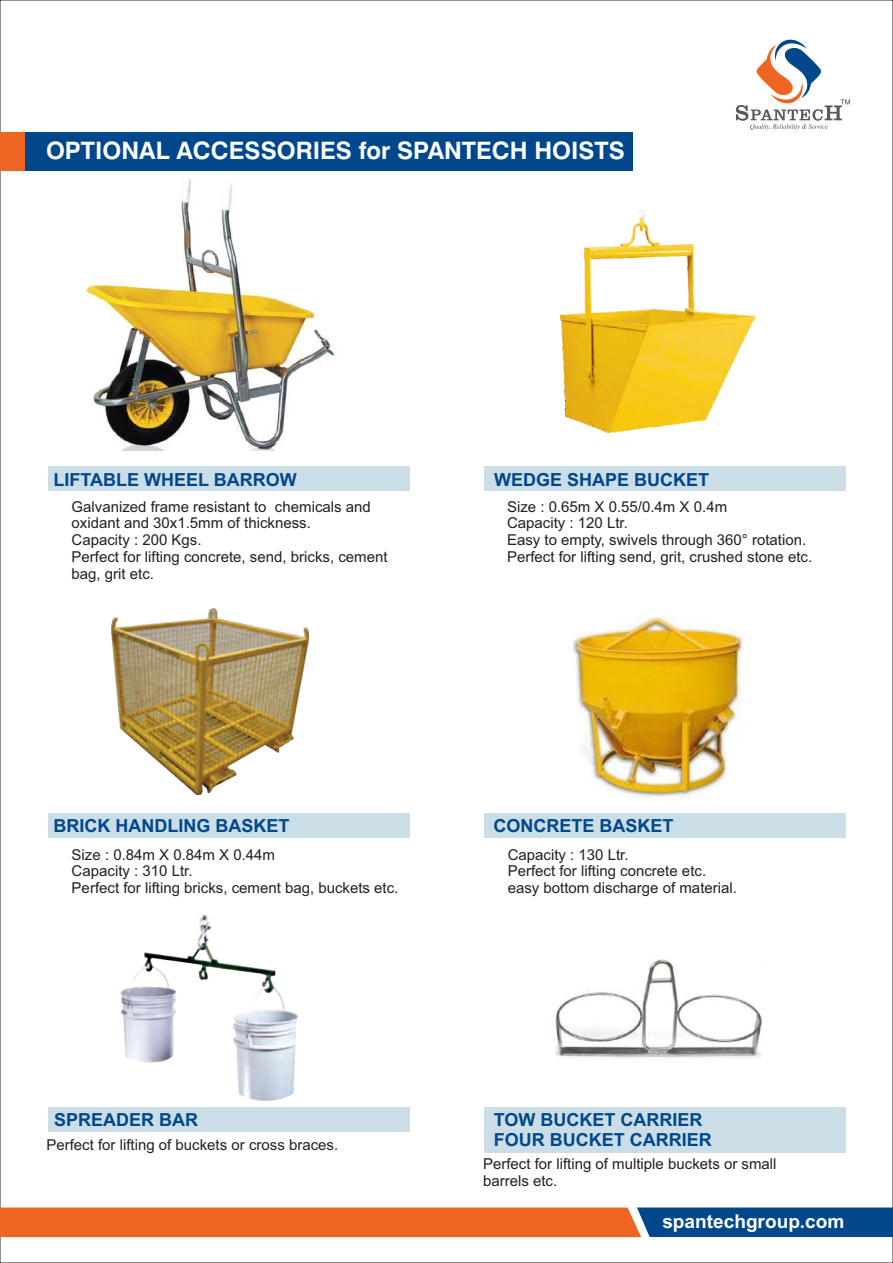
<style>
.page{position:relative;width:893px;height:1263px;background:#fff}
.page>*{position:absolute;margin:0;border:0;box-sizing:border-box;transform-origin:0 0}
.t1{font:700 24px "Swiss 721 BT";color:#fff}
.t2{font:700 19.05px "Arial";color:#fff}
.t3{font:700 18px/20.1px "Arial";color:#00478b}
.t4{font:15px/16.8px "Arial";color:#231f20}
</style>
<div class="page">
<div style="left:48px;top:1107px;width:361px;height:24px;background:#cbdde6"></div>
<div style="left:484px;top:1107px;width:361px;height:46px;background:#cbdde6"></div>
<img style="left:85px;top:179px;width:250px;height:272px">
<svg style="left:0;top:1207px;width:893px;height:30px;background:#ac6044"></svg>
<svg style="left:736px;top:39px;width:114px;height:91px"></svg>
<div style="left:0;top:132px;width:632px;height:39px;background:#00478b"></div>
<div style="left:0;top:132px;width:25px;height:39px;background:#ed6521"></div>
<img style="left:554px;top:959px;width:208px;height:100px">
<img style="left:561px;top:210px;width:194px;height:223px">
<img style="left:572px;top:617px;width:171px;height:182px">
<img style="left:111px;top:609px;width:198px;height:185px">
<div style="left:48px;top:467px;width:361px;height:24px;background:#cbdde6"></div>
<div style="left:484px;top:467px;width:361px;height:24px;background:#cbdde6"></div>
<div style="left:48px;top:813px;width:361px;height:24px;background:#cbdde6"></div>
<div style="left:484px;top:813px;width:361px;height:24px;background:#cbdde6"></div>
<img style="left:121px;top:915px;width:178px;height:185px">
<h1 class="t1" style="left:46px;top:141px;width:580px">OPTIONAL ACCESSORIES for SPANTECH HOISTS</h1>
<p class="t3" style="left:53px;top:471px;width:245px">LIFTABLE WHEEL BARROW</p>
<p class="t3" style="left:494px;top:471px;width:217px">WEDGE SHAPE BUCKET</p>
<p class="t4" style="left:72px;top:499px;width:317px">Galvanized frame resistant to chemicals and oxidant and 30x1.5mm of thickness.<br>Capacity : 200 Kgs.<br>Perfect for lifting concrete, send, bricks, cement bag, grit etc.</p>
<p class="t4" style="left:507px;top:499px;width:307px">Size : 0.65m X 0.55/0.4m X 0.4m<br>Capacity : 120 Ltr.<br>Easy to empty, swivels through 360° rotation.<br>Perfect for lifting send, grit, crushed stone etc.</p>
<p class="t3" style="left:54px;top:817px;width:237px">BRICK HANDLING BASKET</p>
<p class="t3" style="left:493px;top:817px;width:181px">CONCRETE BASKET</p>
<p class="t4" style="left:72px;top:847px;width:328px">Size : 0.84m X 0.84m X 0.44m<br>Capacity : 310 Ltr.<br>Perfect for lifting bricks, cement bag, buckets etc.</p>
<p class="t4" style="left:508px;top:847px;width:231px">Capacity : 130 Ltr.<br>Perfect for lifting concrete etc. easy bottom discharge of material.</p>
<p class="t3" style="left:54px;top:1111px;width:146px">SPREADER BAR</p>
<p class="t4" style="left:46px;top:1138px;width:293px">Perfect for lifting of buckets or cross braces.</p>
<p class="t3" style="left:494px;top:1111px;width:219px">TOW BUCKET CARRIER<br>FOUR BUCKET CARRIER</p>
<p class="t4" style="left:483px;top:1157px;width:295px">Perfect for lifting of multiple buckets or small barrels etc.</p>
<p class="t2" style="left:662px;top:1214px;width:184px">spantechgroup.com</p>
</div>
